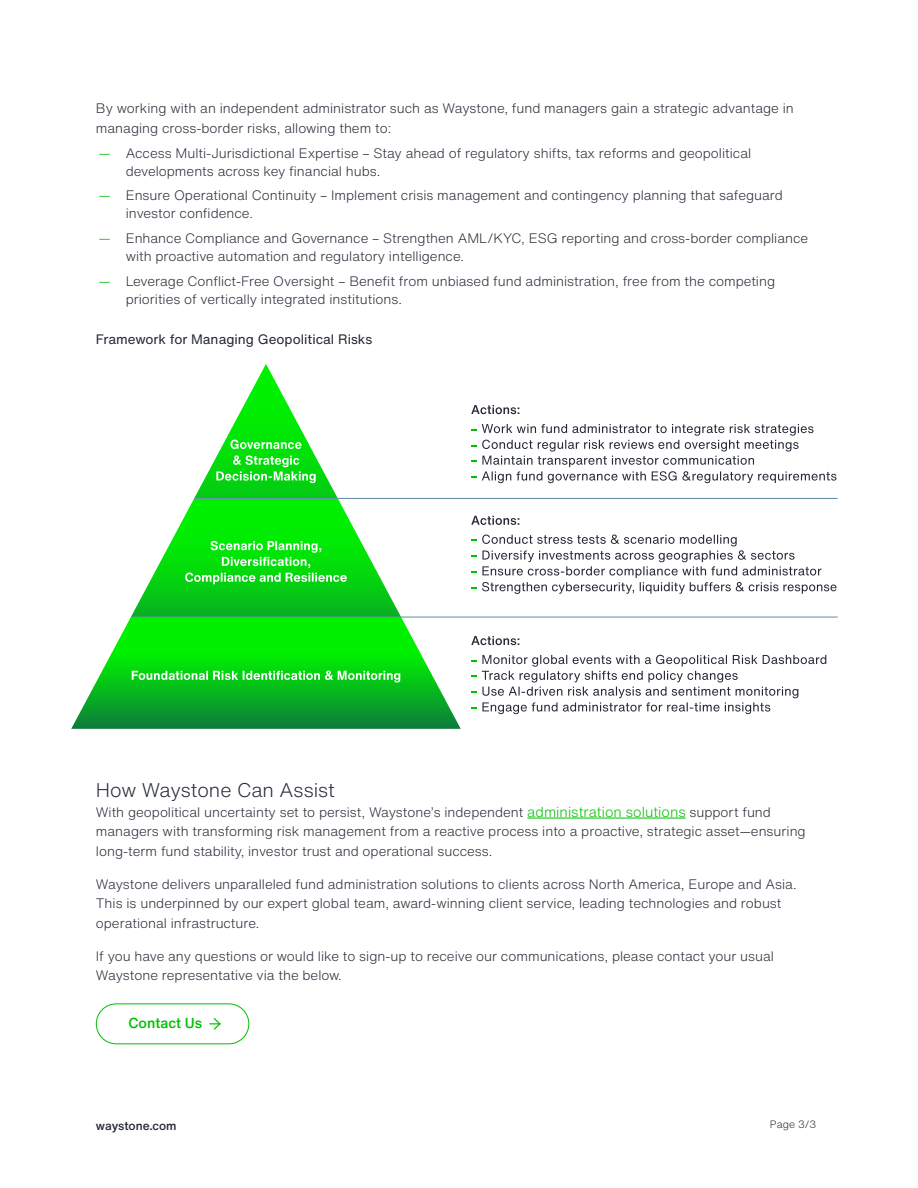
<style>
.page{position:relative;width:918px;height:1188px;background:#fff}
.page>*{position:absolute;margin:0;border:0;box-sizing:border-box;transform-origin:0 0}
.t1{font:300 19.5px "Helvetica Now Text";color:#242935}
.t2{font:500 14.25px "Helvetica Now Text";color:#00bf00}
.t3{font:300 13.5px/19.5px "Helvetica Now Text";color:#242935}
.t4{font:13.5px "Helvetica Now Text";color:#242935}
.t5{font:500 12px "Helvetica Now Text";color:#242935}
.t6{font:300 10.5px "Helvetica Now Text";color:#242935}
.s1{font-size:14.25px;color:#00bf00}
</style>
<div class="page">
<svg style="left:71px;top:617px;width:390px;height:112px"></svg>
<svg style="left:472px;top:424px;width:364px;height:59px"></svg>
<svg style="left:471px;top:405px;width:48px;height:9px"></svg>
<hr style="left:194px;top:498px;width:644px;height:1px;background:#6393a6">
<hr style="left:131px;top:617px;width:707px;height:1px;background:#6393a6">
<svg style="left:472px;top:535px;width:365px;height:59px"></svg>
<svg style="left:471px;top:516px;width:48px;height:9px"></svg>
<svg style="left:472px;top:655px;width:354px;height:59px"></svg>
<svg style="left:471px;top:636px;width:48px;height:9px"></svg>
<svg style="left:131px;top:364px;width:270px;height:253px"></svg>
<svg style="left:132px;top:671px;width:268px;height:12px;background:#52dc5c"></svg>
<div style="left:96px;top:1004px;width:153px;height:40px;border:1px solid #00bf00;border-radius:20px"></div>
<svg style="left:210px;top:1018px;width:11px;height:12px"></svg>
<hr style="left:527px;top:818px;width:159px;height:1px;background:#00bf00">
<p class="t3" style="left:96px;top:99px;width:699px">By working with an independent administrator such as Waystone, fund managers gain a strategic advantage in managing cross-border risks, allowing them to:</p>
<p class="t3" style="left:126px;top:144px;width:627px;line-height:18px;text-indent:-27px"><span class="s1">—</span> Access Multi-Jurisdictional Expertise – Stay ahead of regulatory shifts, tax reforms and geopolitical developments across key financial hubs.</p>
<p class="t3" style="left:126px;top:186px;width:659px;line-height:18px;text-indent:-27px"><span class="s1">—</span> Ensure Operational Continuity – Implement crisis management and contingency planning that safeguard investor confidence.</p>
<p class="t3" style="left:126px;top:229px;width:684px;line-height:18px;text-indent:-27px"><span class="s1">—</span> Enhance Compliance and Governance – Strengthen AML/KYC, ESG reporting and cross-border compliance with proactive automation and regulatory intelligence.</p>
<p class="t3" style="left:126px;top:272px;width:651px;line-height:18px;text-indent:-27px"><span class="s1">—</span> Leverage Conflict-Free Oversight – Benefit from unbiased fund administration, free from the competing priorities of vertically integrated institutions.</p>
<p class="t4" style="left:96px;top:330px;width:278px">Framework for Managing Geopolitical Risks</p>
<h1 class="t1" style="left:96px;top:777px;width:241px">How Waystone Can Assist</h1>
<p class="t3" style="left:96px;top:802px;width:711px">With geopolitical uncertainty set to persist, Waystone’s independent <span class="s1">administration solutions</span> support fund managers with transforming risk management from a reactive process into a proactive, strategic asset—ensuring long-term fund stability, investor trust and operational success.</p>
<p class="t3" style="left:96px;top:874px;width:702px">Waystone delivers unparalleled fund administration solutions to clients across North America, Europe and Asia.<br>This is underpinned by our expert global team, award-winning client service, leading technologies and robust operational infrastructure.</p>
<p class="t3" style="left:96px;top:946px;width:680px">If you have any questions or would like to sign-up to receive our communications, please contact your usual<br>Waystone representative via the below.</p>
<p class="t2" style="left:128px;top:1013px;width:75px">Contact Us</p>
<p class="t5" style="left:96px;top:1117px;width:82px">waystone.com</p>
<p class="t6" style="left:770px;top:1118px;width:48px">Page 3/3</p>
</div>
